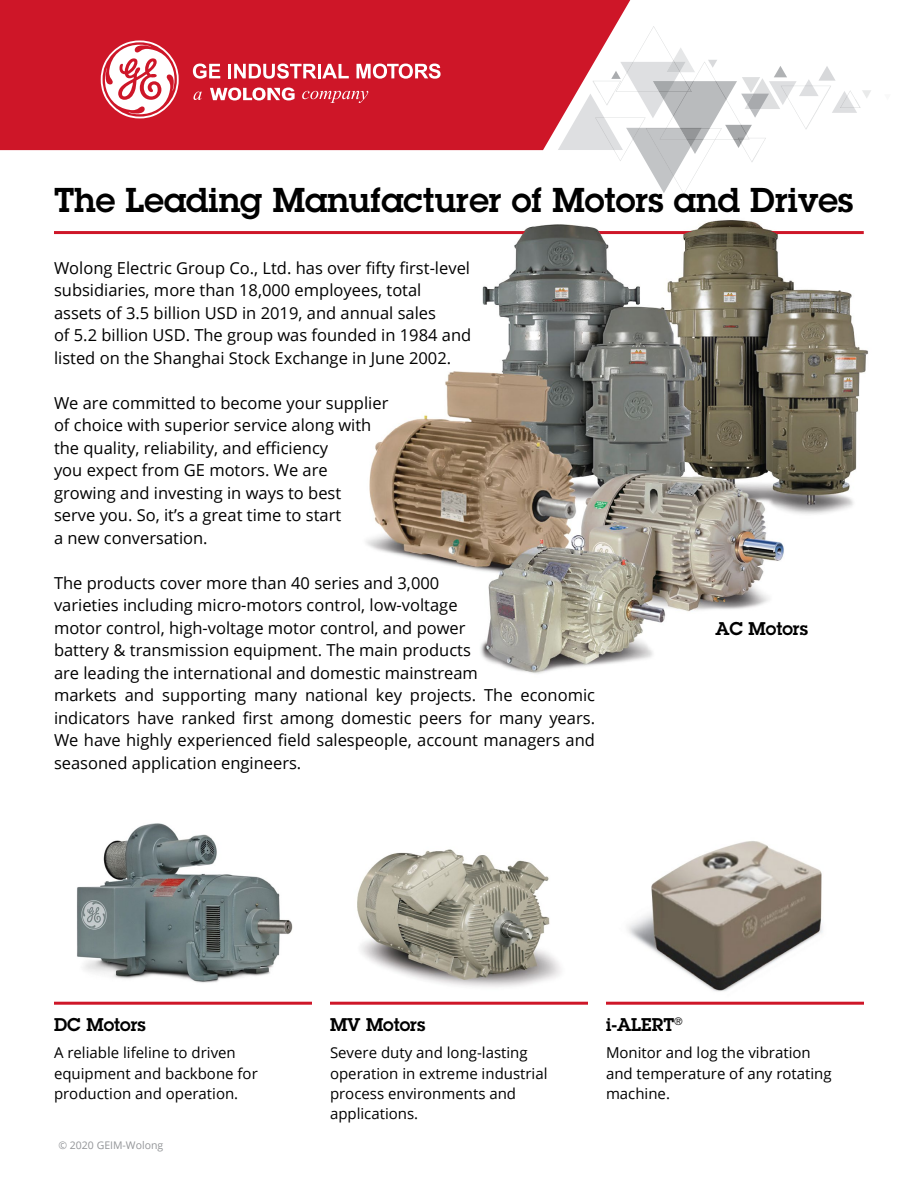
<style>
.page{position:relative;width:918px;height:1188px;background:#fff}
.page>*{position:absolute;margin:0;border:0;box-sizing:border-box;transform-origin:0 0}
.t1{font:600 33.75px "Lubalin Graph Std";color:#000}
.t2{font:600 18px "Lubalin Graph Std";color:#000}
.t3{font:16.5px/22.5px "Open Sans";color:#000}
.t4{font:15px/20.2px "Open Sans";color:#000}
.t5{font:10.5px "Open Sans";color:#939598}
</style>
<div class="page">
<img style="left:65px;top:823px;width:236px;height:179px">
<img style="left:606px;top:841px;width:229px;height:161px">
<svg style="left:614px;top:26px;width:257px;height:168px"></svg>
<hr style="left:54px;top:231px;width:810px;height:3px;background:#ce1628">
<svg style="left:0;top:0;width:630px;height:150px;background:#d02738"></svg>
<svg style="left:101px;top:41px;width:78px;height:77px"></svg>
<svg style="left:193px;top:64px;width:27px;height:15px"></svg>
<hr style="left:228px;top:64px;width:3px;height:14px;background:#fff">
<svg style="left:234px;top:64px;width:82px;height:15px"></svg>
<hr style="left:318px;top:64px;width:3px;height:14px;background:#fff">
<svg style="left:322px;top:64px;width:27px;height:14px"></svg>
<svg style="left:357px;top:64px;width:84px;height:15px"></svg>
<svg style="left:210px;top:88px;width:85px;height:12px"></svg>
<svg style="left:193px;top:92px;width:9px;height:8px"></svg>
<svg style="left:302px;top:91px;width:66px;height:12px"></svg>
<img style="left:313px;top:221px;width:555px;height:453px">
<hr style="left:54px;top:1002px;width:258px;height:3px;background:#ce1628">
<hr style="left:606px;top:1002px;width:258px;height:3px;background:#ce1628">
<hr style="left:330px;top:1002px;width:258px;height:3px;background:#ce1628">
<img style="left:357px;top:849px;width:204px;height:138px">
<h1 class="t1" style="left:54px;top:178px;width:801px">The Leading Manufacturer of Motors and Drives</h1>
<p class="t3" style="left:54px;top:256px;width:419px">Wolong Electric Group Co., Ltd. has over fifty first-level subsidiaries, more than 18,000 employees, total assets of 3.5 billion USD in 2019, and annual sales<br>of 5.2 billion USD. The group was founded in 1984 and listed on the Shanghai Stock Exchange in June 2002.</p>
<p class="t3" style="left:54px;top:391px;width:336px">We are committed to become your supplier of choice with superior service along with the quality, reliability, and efficiency<br>you expect from GE motors. We are growing and investing in ways to best<br>serve you. So, it’s a great time to start<br>a new conversation.</p>
<p class="t3" style="left:54px;top:571px;width:543px">The products cover more than 40 series and 3,000<br>varieties including micro-motors control, low-voltage<br>motor control, high-voltage motor control, and power<br>battery &amp; transmission equipment. The main products<br>are leading the international and domestic mainstream<br>markets and supporting many national key projects. The economic indicators have ranked first among domestic peers for many years.<br>We have highly experienced field salespeople, account managers and seasoned application engineers.</p>
<p class="t2" style="left:716px;top:616px;width:94px">AC Motors</p>
<p class="t2" style="left:54px;top:1012px;width:93px">DC Motors</p>
<p class="t4" style="left:54px;top:1043px;width:205px">A reliable lifeline to driven equipment and backbone for production and operation.</p>
<p class="t5" style="left:58px;top:1138px;width:106px">© 2020 GEIM-Wolong</p>
<p class="t2" style="left:330px;top:1012px;width:97px">MV Motors</p>
<p class="t4" style="left:330px;top:1043px;width:219px">Severe duty and long-lasting operation in extreme industrial process environments and applications.</p>
<p class="t2" style="left:606px;top:1012px;width:78px">i-ALERT<sup>®</sup></p>
<p class="t4" style="left:606px;top:1043px;width:227px">Monitor and log the vibration and temperature of any rotating machine.</p>
</div>
